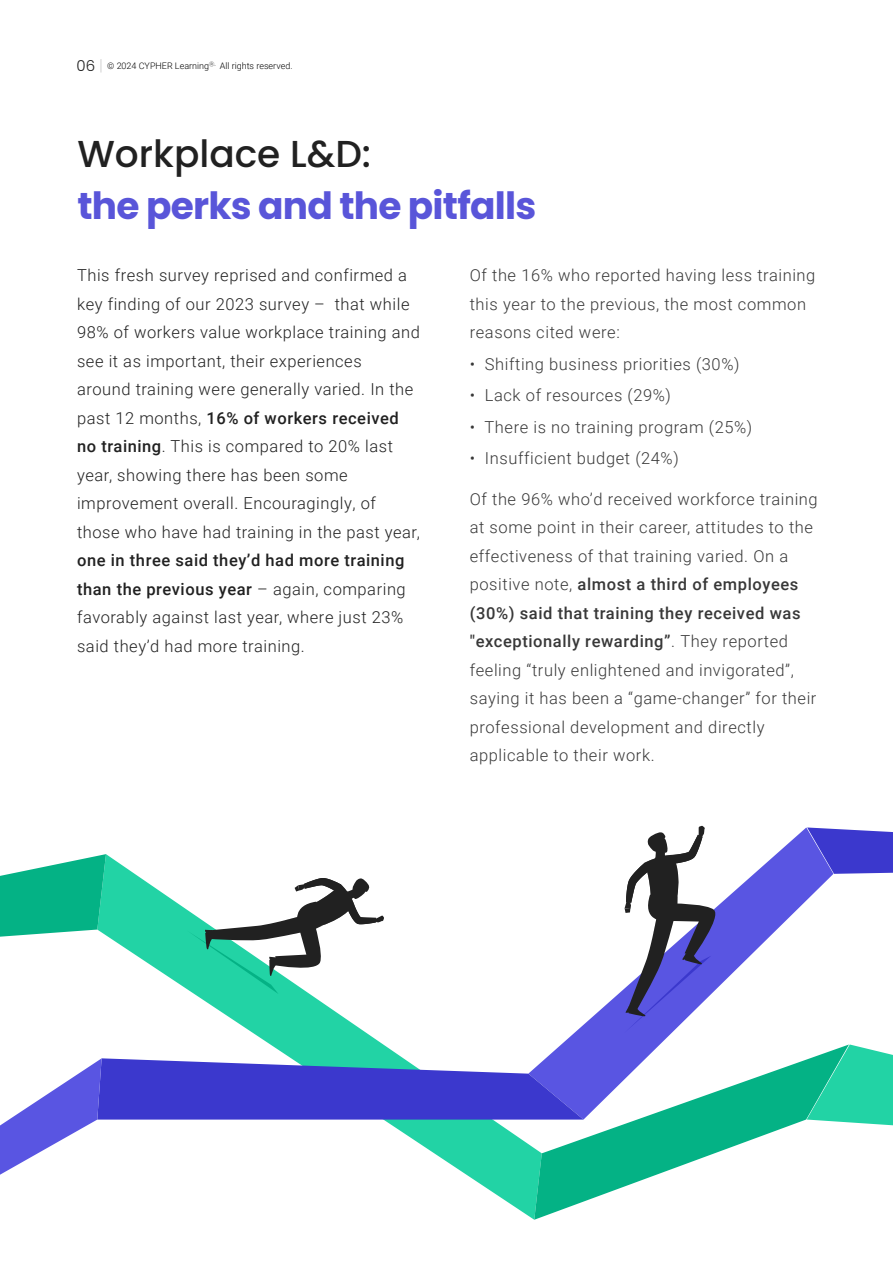
<style>
.page{position:relative;width:893px;height:1263px;background:#fff}
.page>*{position:absolute;margin:0;border:0;box-sizing:border-box;transform-origin:0 0}
.t1{font:700 37.5px "Poppins";letter-spacing:-.02em;color:#5955d9}
.t2{font:500 37.5px "Poppins";color:#212121}
.t3{font:300 16.5px/28.5px "Roboto";letter-spacing:.035em;color:#212121}
.t4{font:300 9px "Roboto";color:#000}
.s1{font-family:"Poppins";font-size:15px;color:#212121}
.s2{font-family:"Poppins";font-size:15px;color:rgb(33 33 33/.2)}
.s3{font-weight:500}
</style>
<div class="page">
<svg style="left:562px;top:827px;width:271px;height:217px"></svg>
<svg style="left:106px;top:854px;width:428px;height:366px"></svg>
<svg style="left:534px;top:1044px;width:273px;height:176px"></svg>
<svg style="left:0;top:1058px;width:583px;height:117px"></svg>
<svg style="left:0;top:854px;width:106px;height:83px"></svg>
<svg style="left:807px;top:1044px;width:86px;height:81px;background:#37d2aa"></svg>
<svg style="left:807px;top:827px;width:86px;height:47px;background:#4e4bd3"></svg>
<svg style="left:187px;top:878px;width:197px;height:116px"></svg>
<svg style="left:624px;top:826px;width:98px;height:207px"></svg>
<p class="t4" style="left:76px;top:60px;width:217px"><span class="s1">06</span> <span class="s2">|</span> © 2024 CYPHER Learning<sup>Ⓡ.</sup> All rights reserved.</p>
<h1 class="t2" style="left:77px;top:132px;width:295px">Workplace L&amp;D:</h1>
<h1 class="t1" style="left:77px;top:184px;width:460px">the perks and the pitfalls</h1>
<p class="t3" style="left:77px;top:261px;width:344px">This fresh survey reprised and confirmed a key finding of our 2023 survey – that while 98% of workers value workplace training and see it as important, their experiences<br>around training were generally varied. In the past 12 months, <span class="s3">16% of workers received no training</span>. This is compared to 20% last year, showing there has been some improvement overall. Encouragingly, of those who have had training in the past year,</p>
<p class="t3" style="left:77px;top:545px;width:330px"><span class="s3">one in three said they’d had more training than the previous year</span> – again, comparing favorably against last year, where just 23% said they’d had more training.</p>
<p class="t3" style="left:470px;top:261px;width:347px">Of the 16% who reported having less training this year to the previous, the most common reasons cited were:</p>
<p class="t3" style="left:470px;top:349px;width:271px">• Shifting business priorities (30%)</p>
<p class="t3" style="left:470px;top:381px;width:203px">• Lack of resources (29%)</p>
<p class="t3" style="left:470px;top:412px;width:284px">• There is no training program (25%)</p>
<p class="t3" style="left:470px;top:444px;width:210px">• Insufficient budget (24%)</p>
<p class="t3" style="left:470px;top:484px;width:349px">Of the 96% who’d received workforce training at some point in their career, attitudes to the effectiveness of that training varied. On a positive note, <span class="s3">almost a third of employees (30%) said that training they received was "exceptionally rewarding”</span>. They reported feeling “truly enlightened and invigorated”, saying it has been a “game-changer” for their professional development and directly applicable to their work.</p>
</div>
